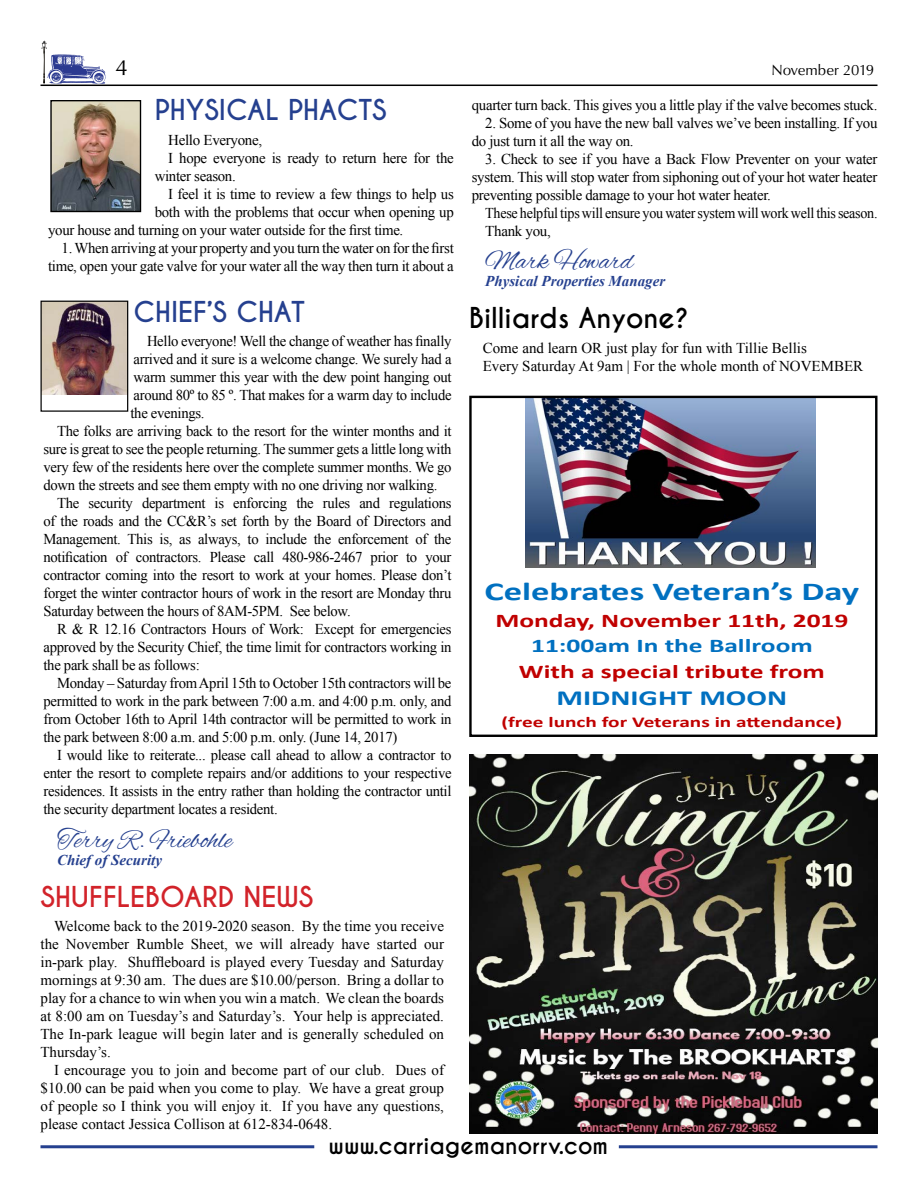
<style>
.page{position:relative;width:918px;height:1188px;background:#fff}
.page>*{position:absolute;margin:0;border:0;box-sizing:border-box;transform-origin:0 0}
.t1{font:27px "Alex Brush";color:#25408f}
.t2{font:700 27px "Caviar Dreams";color:#25408f}
.t3{font:700 27px "Caviar Dreams";color:#d2232a}
.t4{font:700 27px "Caviar Dreams";color:#000}
.t5{font:700 25.8px "Calibri";color:#0070c0;scale:1.42 1}
.t6{font:700 22.5px "Caviar Dreams";color:#000}
.t7{font:22.5px "Autumn";color:#000}
.t8{font:700 21.45px "Calibri";color:#0070c0;scale:1.42 1}
.t9{font:700 19.35px "Calibri";color:#c00000;scale:1.42 1}
.t10{font:700 19.35px "Calibri";color:#0070c0;scale:1.42 1}
.t11{font:15px/18px "Times New Roman";letter-spacing:-.02em;color:#000;text-align:justify}
.t12{font:15px/18px "Times New Roman";color:#000}
.t13{font:15px/18px "Times New Roman";letter-spacing:-.02em;color:#000;scale:.94 1}
.t14{font:italic 700 15px "Times New Roman";color:#25408f}
.t15{font:700 15px "Calibri";color:#c00000;scale:1.42 1}
.t16{font:15px "Autumn";letter-spacing:-.005em;color:#000}
</style>
<div class="page">
<hr style="left:40px;top:1145px;width:274px;height:3px;background:#25408f">
<hr style="left:619px;top:1145px;width:259px;height:3px;background:#25408f">
<svg style="left:41px;top:41px;width:65px;height:44px"></svg>
<hr style="left:41px;top:85px;width:836px;height:1px;background:#000">
<img style="left:52px;top:102px;width:87px;height:108px">
<div style="left:50px;top:100px;width:91px;height:112px;border:1px solid #000"></div>
<img style="left:43px;top:303px;width:83px;height:92px">
<div style="left:41px;top:301px;width:87px;height:111px;border:1px solid #000"></div>
<img style="left:469px;top:754px;width:409px;height:380px">
<img style="left:525px;top:399px;width:291px;height:168px">
<div style="left:469px;top:396px;width:409px;height:341px;border:2px solid #000"></div>
<h3 class="t7" style="left:115px;top:55px;width:14px">4</h3>
<p class="t16" style="left:771px;top:61px;width:104px">November 2019</p>
<h1 class="t2" style="left:155px;top:94px;width:234px">PHYSICAL PHACTS</h1>
<p class="t11" style="left:168px;top:131px;width:96px">Hello Everyone,</p>
<p class="t11" style="left:168px;top:149px;width:287px">I hope everyone is ready to return here for the</p>
<p class="t11" style="left:155px;top:167px;width:83px">winter season.</p>
<p class="t11" style="left:168px;top:185px;width:287px">I feel it is time to review a few things to help us</p>
<p class="t11" style="left:155px;top:203px;width:301px">both with the problems that occur when opening up</p>
<p class="t11" style="left:48px;top:221px;width:357px">your house and turning on your water outside for the first time.</p>
<p class="t11" style="left:48px;top:239px;width:407px;text-align:right">1. When arriving at your property and you turn the water on for the first time, open your gate valve for your water all the way then turn it about a</p>
<h1 class="t2" style="left:134px;top:295px;width:173px">CHIEF’S CHAT</h1>
<p class="t11" style="left:147px;top:332px;width:306px">Hello everyone! Well the change of weather has finally</p>
<p class="t11" style="left:134px;top:350px;width:320px">arrived and it sure is a welcome change. We surely had a</p>
<p class="t11" style="left:134px;top:368px;width:320px">warm summer this year with the dew point hanging out</p>
<p class="t11" style="left:134px;top:386px;width:320px">around 80º to 85 º. That makes for a warm day to include</p>
<p class="t11" style="left:131px;top:404px;width:76px">the evenings.</p>
<p class="t11" style="left:57px;top:422px;width:396px">The folks are arriving back to the resort for the winter months and it</p>
<p class="t11" style="left:44px;top:440px;width:410px">sure is great to see the people returning. The summer gets a little long with</p>
<p class="t11" style="left:44px;top:458px;width:410px">very few of the residents here over the complete summer months. We go</p>
<p class="t11" style="left:44px;top:476px;width:395px">down the streets and see them empty with no one driving nor walking.</p>
<p class="t11" style="left:57px;top:494px;width:396px">The security department is enforcing the rules and regulations</p>
<p class="t11" style="left:44px;top:512px;width:410px">of the roads and the CC&amp;R’s set forth by the Board of Directors and</p>
<p class="t11" style="left:44px;top:530px;width:410px">Management. This is, as always, to include the enforcement of the</p>
<p class="t11" style="left:44px;top:548px;width:410px">notification of contractors. Please call 480-986-2467 prior to your</p>
<p class="t11" style="left:44px;top:566px;width:410px">contractor coming into the resort to work at your homes. Please don’t</p>
<p class="t11" style="left:44px;top:584px;width:409px">forget the winter contractor hours of work in the resort are Monday thru</p>
<p class="t11" style="left:44px;top:602px;width:309px">Saturday between the hours of 8AM-5PM. See below.</p>
<p class="t11" style="left:57px;top:620px;width:396px">R &amp; R 12.16 Contractors Hours of Work: Except for emergencies</p>
<p class="t11" style="left:44px;top:638px;width:410px">approved by the Security Chief, the time limit for contractors working in</p>
<p class="t11" style="left:44px;top:656px;width:158px">the park shall be as follows:</p>
<p class="t11" style="left:57px;top:674px;width:396px">Monday – Saturday from April 15th to October 15th contractors will be</p>
<p class="t11" style="left:44px;top:692px;width:410px">permitted to work in the park between 7:00 a.m. and 4:00 p.m. only, and</p>
<p class="t11" style="left:44px;top:710px;width:410px">from October 16th to April 14th contractor will be permitted to work in</p>
<p class="t11" style="left:44px;top:728px;width:355px">the park between 8:00 a.m. and 5:00 p.m. only. (June 14, 2017)</p>
<p class="t11" style="left:57px;top:746px;width:396px">I would like to reiterate... please call ahead to allow a contractor to</p>
<p class="t11" style="left:44px;top:764px;width:410px">enter the resort to complete repairs and/or additions to your respective</p>
<p class="t11" style="left:44px;top:782px;width:410px">residences. It assists in the entry rather than holding the contractor until</p>
<p class="t11" style="left:44px;top:800px;width:236px">the security department locates a resident.</p>
<h1 class="t1" style="left:57px;top:825px;width:176px">Terry R. Friebohle</h1>
<p class="t14" style="left:57px;top:849px;width:106px">Chief of Security</p>
<h1 class="t3" style="left:40px;top:880px;width:274px">SHUFFLEBOARD NEWS</h1>
<p class="t11" style="left:40px;top:917px;width:405px;text-indent:14px">Welcome back to the 2019-2020 season. By the time you receive the November Rumble Sheet, we will already have started our in-park play. Shuffleboard is played every Tuesday and Saturday mornings at 9:30 am. The dues are $10.00/person. Bring a dollar to play for a chance to win when you win a match. We clean the boards at 8:00 am on Tuesday’s and Saturday’s. Your help is appreciated.<br>The In-park league will begin later and is generally scheduled on Thursday’s.</p>
<p class="t11" style="left:40px;top:1061px;width:405px;text-indent:14px">I encourage you to join and become part of our club. Dues of $10.00 can be paid when you come to play. We have a great group of people so I think you will enjoy it. If you have any questions, please contact Jessica Collison at 612-834-0648.</p>
<p class="t11" style="left:472px;top:96px;width:407px">quarter turn back. This gives you a little play if the valve becomes stuck.</p>
<p class="t11" style="left:472px;top:114px;width:407px;text-indent:13px">2. Some of you have the new ball valves we’ve been installing. If you do just turn it all the way on.</p>
<p class="t11" style="left:472px;top:150px;width:407px;text-indent:13px">3. Check to see if you have a Back Flow Preventer on your water system. This will stop water from siphoning out of your hot water heater preventing possible damage to your hot water heater.</p>
<p class="t13" style="left:485px;top:204px;width:419px">These helpful tips will ensure you water system will work well this season.<br>Thank you,</p>
<h1 class="t1" style="left:485px;top:246px;width:150px">Mark Howard</h1>
<p class="t14" style="left:485px;top:271px;width:181px">Physical Properties Manager</p>
<h1 class="t4" style="left:469px;top:301px;width:221px">Billiards Anyone?</h1>
<p class="t12" style="left:483px;top:338px;width:382px">Come and learn OR just play for fun with Tillie Bellis<br>Every Saturday At 9am | For the whole month of NOVEMBER</p>
<h2 class="t5" style="left:484px;top:575px;width:265px">Celebrates Veteran’s Day</h2>
<p class="t9" style="left:495px;top:608px;width:250px">Monday, November 11th, 2019</p>
<p class="t10" style="left:531px;top:633px;width:200px">11:00am In the Ballroom</p>
<p class="t9" style="left:519px;top:659px;width:217px">With a special tribute from</p>
<h3 class="t8" style="left:556px;top:684px;width:164px">MIDNIGHT MOON</h3>
<p class="t15" style="left:501px;top:712px;width:242px">(free lunch for Veterans in attendance)</p>
<h3 class="t6" style="left:328px;top:1131px;width:281px">www.carriagemanorrv.com</h3>
</div>
